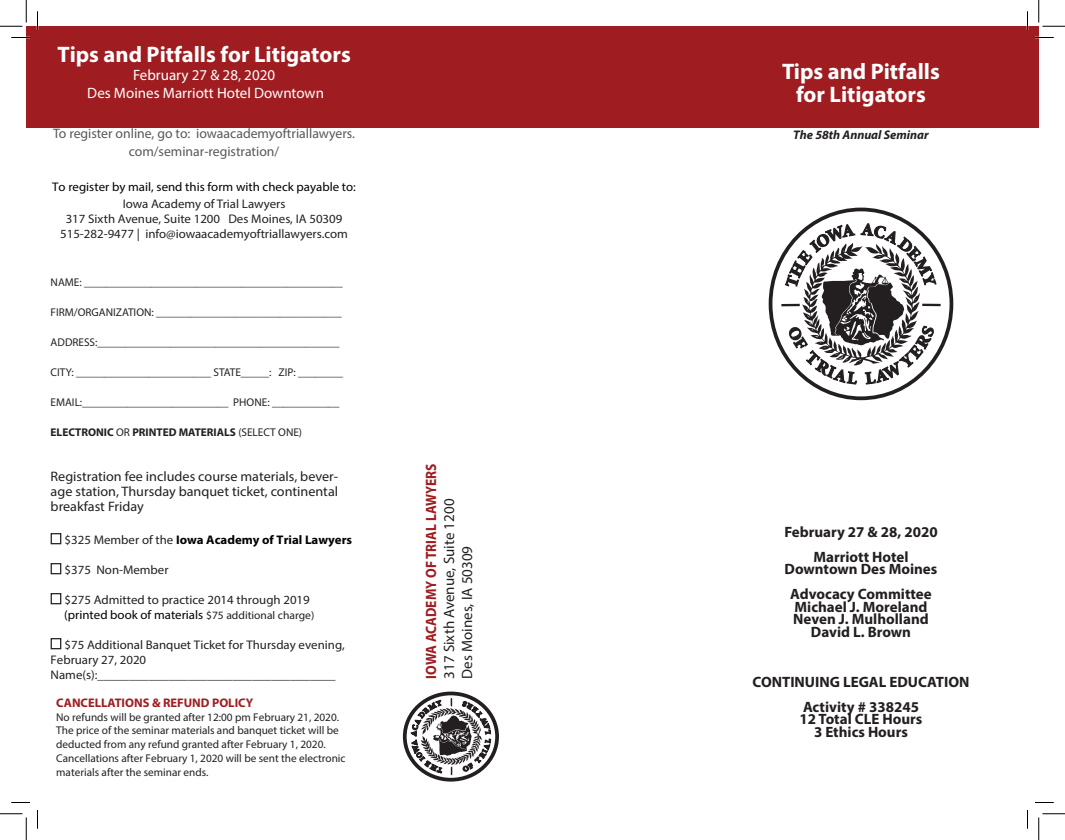
<style>
.page{position:relative;width:1065px;height:840px;background:#fff}
.page>*{position:absolute;margin:0;border:0;box-sizing:border-box;transform-origin:0 0}
.t1{font:700 22.5px "Myriad Pro";color:#fff}
.t2{font:700 15px "Myriad Pro";color:#231f20}
.t3{font:15px "Myriad Pro";color:#fff}
.t4{font:15px "Myriad Pro";color:#231f20}
.t5{font:700 15px "Myriad Pro";color:#9f1d20;scale:.9 1}
.t6{font:13.75px/15px "Myriad Pro";color:#231f20;text-align:justify}
.t7{font:13.75px "Myriad Pro";color:#57585a}
.t8{font:12.5px/15px "Myriad Pro";color:#231f20}
.t9{font:12.5px "Myriad Pro";color:#000}
.t10{font:700 12.5px "Myriad Pro";color:#000}
.t11{font:700 12.5px "Myriad Pro";color:#9f1d20}
.t12{font:italic 700 12.5px "Myriad Pro";color:#231f20}
.t13{font:11.25px/13.8px "Myriad Pro";color:#231f20}
.t14{font:700 11.25px "Myriad Pro";color:#231f20}
.s1{font-weight:400}
.s2{font-weight:400;color:#231f20}
.s3{color:#000}
.s4{font-size:11.25px}
</style>
<div class="page">
<div style="left:26px;top:26px;width:1013px;height:102px;background:#9f1d20"></div>
<div style="left:51px;top:533px;width:10px;height:11px;border:1px solid #231f20"></div>
<div style="left:51px;top:563px;width:10px;height:11px;border:1px solid #231f20"></div>
<div style="left:51px;top:593px;width:10px;height:11px;border:1px solid #231f20"></div>
<div style="left:51px;top:638px;width:10px;height:11px;border:1px solid #231f20"></div>
<svg style="left:405px;top:693px;width:92px;height:87px"></svg>
<div style="left:403px;top:692px;width:96px;height:90px;border:4px solid #231f20;border-radius:50%"></div>
<svg style="left:410px;top:699px;width:82px;height:76px"></svg>
<svg style="left:771px;top:209px;width:180px;height:189px"></svg>
<div style="left:769px;top:208px;width:184px;height:192px;border:4px solid #231f20;border-radius:50%"></div>
<svg style="left:781px;top:216px;width:160px;height:169px"></svg>
<svg style="left:11px;top:37px;width:19px;height:1px"></svg>
<svg style="left:1035px;top:37px;width:19px;height:1px"></svg>
<svg style="left:11px;top:802px;width:19px;height:1px"></svg>
<svg style="left:1035px;top:802px;width:19px;height:1px"></svg>
<svg style="left:37px;top:11px;width:1px;height:19px"></svg>
<svg style="left:37px;top:810px;width:1px;height:19px"></svg>
<svg style="left:1027px;top:11px;width:1px;height:19px"></svg>
<svg style="left:1027px;top:810px;width:1px;height:19px"></svg>
<svg style="left:0;top:0;width:27px;height:27px"></svg>
<svg style="left:0;top:814px;width:27px;height:26px"></svg>
<svg style="left:1039px;top:0;width:26px;height:27px"></svg>
<svg style="left:1039px;top:814px;width:26px;height:26px"></svg>
<p class="t1" style="left:57px;top:40px;width:295px">Tips and Pitfalls for Litigators</p>
<p class="t3" style="left:133px;top:66px;width:144px">February 27 &amp; 28, 2020</p>
<p class="t3" style="left:87px;top:84px;width:238px">Des Moines Marriott Hotel Downtown</p>
<p class="t1" style="left:782px;top:57px;width:159px">Tips and Pitfalls</p>
<p class="t1" style="left:796px;top:80px;width:131px">for Litigators</p>
<p class="t7" style="left:53px;top:125px;width:304px">To register online, go to: iowaacademyoftriallawyers.</p>
<p class="t12" style="left:793px;top:127px;width:137px">The 58th Annual Seminar</p>
<p class="t7" style="left:129px;top:143px;width:152px">com/seminar-registration/</p>
<p class="t9" style="left:52px;top:179px;width:305px">To register by mail, send this form with check payable to:</p>
<p class="t8" style="left:123px;top:196px;width:164px">Iowa Academy of Trial Lawyers</p>
<p class="t8" style="left:66px;top:211px;width:278px">317 Sixth Avenue, Suite 1200 Des Moines, IA 50309</p>
<p class="t8" style="left:60px;top:226px;width:289px">515-282-9477 | info@iowaacademyoftriallawyers.com</p>
<p class="t13" style="left:51px;top:275px;width:294px">NAME: ______________________________________________</p>
<p class="t13" style="left:51px;top:305px;width:293px">FIRM/ORGANIZATION: _________________________________</p>
<p class="t13" style="left:51px;top:335px;width:290px">ADDRESS:___________________________________________</p>
<p class="t13" style="left:51px;top:365px;width:294px">CITY: ________________________ STATE_____: ZIP: ________</p>
<p class="t13" style="left:51px;top:395px;width:290px">EMAIL:__________________________ PHONE: ____________</p>
<p class="t14" style="left:51px;top:425px;width:253px">ELECTRONIC <span class="s1">OR</span> PRINTED MATERIALS <span class="s1">(SELECT ONE)</span></p>
<p class="t6" style="left:51px;top:469px;width:289px">Registration fee includes course materials, bever&shy;age station, Thursday banquet ticket, continental breakfast Friday</p>
<p class="t10" style="left:65px;top:532px;width:289px"><span class="s2">$325 Member of the</span> Iowa Academy of Trial Lawyers</p>
<p class="t8" style="left:65px;top:562px;width:106px">$375 Non-Member</p>
<p class="t8" style="left:64px;top:592px;width:252px">$275 Admitted to practice 2014 through 2019 <span class="s3">(printed book of materials</span> <span class="s4">$75 additional charge)</span></p>
<p class="t8" style="left:51px;top:637px;width:296px;text-indent:14px">$75 Additional Banquet Ticket for Thursday evening,<br>February 27, 2020</p>
<p class="t8" style="left:51px;top:667px;width:287px">Name(s):_____________________________________</p>
<p class="t11" style="left:56px;top:694px;width:199px">CANCELLATIONS &amp; REFUND POLICY</p>
<p class="t13" style="left:56px;top:710px;width:291px">No refunds will be granted after 12:00 pm February 21, 2020.<br>The price of the seminar materials and banquet ticket will be deducted from any refund granted after February 1, 2020.<br>Cancellations after February 1, 2020 will be sent the electronic materials after the seminar ends.</p>
<p class="t5" style="left:421px;top:679px;width:240px;rotate:-90deg">IOWA ACADEMY OF TRIAL LAWYERS</p>
<p class="t4" style="left:440px;top:679px;width:181px;rotate:-90deg">317 Sixth Avenue, Suite 1200</p>
<p class="t2" style="left:784px;top:522px;width:155px">February 27 &amp; 28, 2020</p>
<p class="t2" style="left:813px;top:547px;width:97px">Marriott Hotel</p>
<p class="t2" style="left:785px;top:559px;width:154px">Downtown Des Moines</p>
<p class="t2" style="left:790px;top:584px;width:143px">Advocacy Committee</p>
<p class="t2" style="left:794px;top:597px;width:135px">Michael J. Moreland</p>
<p class="t2" style="left:793px;top:609px;width:137px">Neven J. Mulholland</p>
<p class="t2" style="left:811px;top:622px;width:102px">David L. Brown</p>
<p class="t2" style="left:753px;top:672px;width:218px">CONTINUING LEGAL EDUCATION</p>
<p class="t2" style="left:803px;top:697px;width:117px">Activity # 338245</p>
<p class="t2" style="left:800px;top:709px;width:124px">12 Total CLE Hours</p>
<p class="t2" style="left:814px;top:722px;width:95px">3 Ethics Hours</p>
<p class="t4" style="left:458px;top:679px;width:134px;rotate:-90deg">Des Moines, IA 50309</p>
</div>
